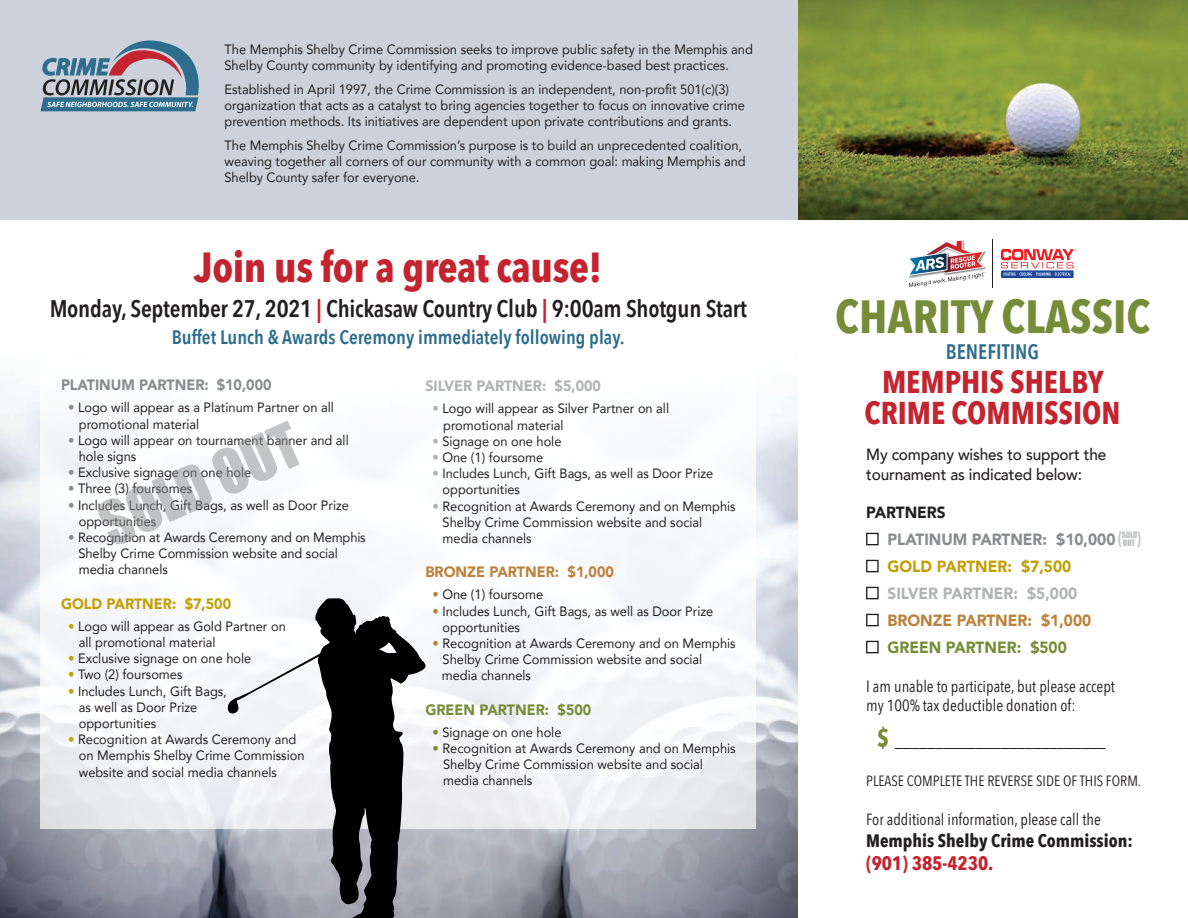
<style>
.page{position:relative;width:1188px;height:918px;background:#fff}
.page>*{position:absolute;margin:0;border:0;box-sizing:border-box;transform-origin:0 0}
.t1{font:700 46.5px "Avenir Next Condensed";color:#778c38}
.t2{font:700 42px "Avenir Next Condensed";letter-spacing:-.01em;color:#c3242f}
.t3{font:700 31.5px/31.5px "Avenir Next Condensed";color:#c3242f;text-align:center}
.t4{font:600 24px "Avenir Next Condensed";letter-spacing:-.01em;color:#231f20}
.t5{font:600 21px "Avenir Next Condensed";color:#2e6d8d}
.t6{font:600 19.5px "Avenir Next Condensed";color:#2e6d8d}
.t7{font:700 19.5px "Avenir Next Condensed";color:#c3242f}
.t8{font:700 18px "Avenir Next Condensed";color:#231f20}
.t9{font:16.2px/19.5px "Avenir Next Condensed";color:#231f20}
.t10{font:500 16.2px/19.5px "Avenir";letter-spacing:-.01em;color:#231f20;scale:.95 1}
.t11{font:900 16.2px "Avenir";color:#898c8d;scale:.95 1}
.t12{font:900 16.2px "Avenir";color:#b0b3b2;scale:.95 1}
.t13{font:900 16.2px "Avenir";color:#bc813a;scale:.95 1}
.t14{font:900 16.2px "Avenir";color:#c39f06;scale:.95 1}
.t15{font:900 16.2px "Avenir";color:#778c38;scale:.95 1}
.t16{font:900 16.2px "Avenir";color:#231f20;scale:.95 1}
.t17{font:900 15px "Avenir";color:#898c8d;scale:.95 1}
.t18{font:900 15px "Avenir";color:#b0b3b2;scale:.95 1}
.t19{font:900 15px "Avenir";color:#bc813a;scale:.95 1}
.t20{font:900 15px "Avenir";color:#c39f06;scale:.95 1}
.t21{font:900 15px "Avenir";color:#778c38;scale:.95 1}
.t22{font:14.85px "Avenir Next Condensed";color:#231f20}
.t23{font:13.5px/16.2px "Avenir";color:#231f20;scale:.95 1}
.t24{font:8.1px/8.1px "Impact";color:#898c8d;text-align:center;scale:.95 1}
.s1{color:#c3242f}
.s2{color:#898c8d}
.s3{color:#c39f06}
.s4{color:#b0b3b2}
.s5{color:#bc813a}
.s6{color:#778c38}
.s7{color:#231f20}
.s8{font-weight:700;font-size:25.65px;color:#778c38}
.s9{font-family:"Futura";font-weight:500;font-stretch:condensed;font-size:15px}
</style>
<div class="page">
<img style="left:797px;top:0;width:391px;height:219px">
<div style="left:0;top:0;width:797px;height:219px;background:#cdd1db"></div>
<img style="left:0;top:401px;width:797px;height:517px">
<div style="left:40px;top:232px;width:716px;height:596px;background:#fff"></div>
<svg style="left:41px;top:40px;width:158px;height:71px"></svg>
<svg style="left:228px;top:598px;width:198px;height:320px"></svg>
<svg style="left:98px;top:420px;width:202px;height:124px"></svg>
<div style="left:1001px;top:270px;width:73px;height:8px;background:#1a479b"></div>
<svg style="left:1001px;top:249px;width:76px;height:27px"></svg>
<hr style="left:992px;top:239px;width:1px;height:49px;background:#231f20">
<svg style="left:908px;top:240px;width:77px;height:47px"></svg>
<p class="t23" style="left:225px;top:41px;width:558px">The Memphis Shelby Crime Commission seeks to improve public safety in the Memphis and<br>Shelby County community by identifying and promoting evidence-based best practices.</p>
<p class="t23" style="left:225px;top:81px;width:549px">Established in April 1997, the Crime Commission is an independent, non-profit 501(c)(3) organization that acts as a catalyst to bring agencies together to focus on innovative crime prevention methods. Its initiatives are dependent upon private contributions and grants.</p>
<p class="t23" style="left:225px;top:137px;width:550px">The Memphis Shelby Crime Commission’s purpose is to build an unprecedented coalition, weaving together all corners of our community with a common goal: making Memphis and<br>Shelby County safer for everyone.</p>
<h2 class="t2" style="left:194px;top:242px;width:410px">Join us for a great cause!</h2>
<h3 class="t4" style="left:50px;top:287px;width:699px">Monday, September 27, 2021 <span class="s1">|</span> Chickasaw Country Club <span class="s1">|</span> 9:00am Shotgun Start</h3>
<h3 class="t6" style="left:172px;top:320px;width:455px">Buffet Lunch &amp; Awards Ceremony immediately following play.</h3>
<p class="t17" style="left:61px;top:372px;width:223px">PLATINUM PARTNER: $10,000</p>
<p class="t23" style="left:79px;top:399px;width:270px;text-indent:-11px"><span class="s2">•</span> Logo will appear as a Platinum Partner on all promotional material</p>
<p class="t23" style="left:79px;top:432px;width:286px;text-indent:-11px"><span class="s2">•</span> Logo will appear on tournament banner and all hole signs</p>
<p class="t23" style="left:68px;top:464px;width:194px"><span class="s2">•</span> Exclusive signage on one hole</p>
<p class="t23" style="left:68px;top:480px;width:132px"><span class="s2">•</span> Three (3) foursomes</p>
<p class="t23" style="left:79px;top:496px;width:286px;text-indent:-11px"><span class="s2">•</span> Includes Lunch, Gift Bags, as well as Door Prize opportunities</p>
<p class="t23" style="left:78px;top:529px;width:304px;text-indent:-10px"><span class="s2">•</span> Recognition at Awards Ceremony and on Memphis<br>Shelby Crime Commission website and social media channels</p>
<p class="t20" style="left:61px;top:591px;width:181px">GOLD PARTNER: $7,500</p>
<p class="t23" style="left:79px;top:618px;width:219px;text-indent:-11px"><span class="s3">•</span> Logo will appear as Gold Partner on all promotional material</p>
<p class="t23" style="left:68px;top:650px;width:194px"><span class="s3">•</span> Exclusive signage on one hole</p>
<p class="t23" style="left:68px;top:666px;width:122px"><span class="s3">•</span> Two (2) foursomes</p>
<p class="t23" style="left:79px;top:682px;width:157px;text-indent:-11px"><span class="s3">•</span> Includes Lunch, Gift Bags, as well as Door Prize opportunities</p>
<p class="t23" style="left:79px;top:731px;width:239px;text-indent:-11px"><span class="s3">•</span> Recognition at Awards Ceremony and on Memphis Shelby Crime Commission website and social media channels</p>
<p class="t18" style="left:425px;top:373px;width:186px">SILVER PARTNER: $5,000</p>
<p class="t23" style="left:443px;top:400px;width:239px;text-indent:-11px"><span class="s4">•</span> Logo will appear as Silver Partner on all promotional material</p>
<p class="t23" style="left:432px;top:433px;width:137px"><span class="s4">•</span> Signage on one hole</p>
<p class="t23" style="left:432px;top:449px;width:118px"><span class="s4">•</span> One (1) foursome</p>
<p class="t23" style="left:443px;top:465px;width:286px;text-indent:-10px"><span class="s4">•</span> Includes Lunch, Gift Bags, as well as Door Prize opportunities</p>
<p class="t23" style="left:443px;top:497px;width:310px;text-indent:-10px"><span class="s4">•</span> Recognition at Awards Ceremony and on Memphis<br>Shelby Crime Commission website and social media channels</p>
<p class="t19" style="left:425px;top:559px;width:200px">BRONZE PARTNER: $1,000</p>
<p class="t23" style="left:432px;top:586px;width:118px"><span class="s5">•</span> One (1) foursome</p>
<p class="t23" style="left:443px;top:602px;width:286px;text-indent:-10px"><span class="s5">•</span> Includes Lunch, Gift Bags, as well as Door Prize opportunities</p>
<p class="t23" style="left:442px;top:635px;width:311px;text-indent:-9px"><span class="s5">•</span> Recognition at Awards Ceremony and on Memphis<br>Shelby Crime Commission website and social media channels</p>
<p class="t21" style="left:425px;top:697px;width:176px">GREEN PARTNER: $500</p>
<p class="t23" style="left:432px;top:724px;width:137px"><span class="s6">•</span> Signage on one hole</p>
<p class="t23" style="left:443px;top:740px;width:309px;text-indent:-11px"><span class="s6">•</span> Recognition at Awards Ceremony and on Memphis<br>Shelby Crime Commission website and social media channels</p>
<h1 class="t1" style="left:835px;top:288px;width:316px">CHARITY CLASSIC</h1>
<h3 class="t5" style="left:946px;top:333px;width:95px">BENEFITING</h3>
<h3 class="t3" style="left:865px;top:366px;width:257px">MEMPHIS SHELBY<br>CRIME COMMISSION</h3>
<p class="t10" style="left:866px;top:444px;width:254px">My company wishes to support the tournament as indicated below:</p>
<p class="t16" style="left:866px;top:498px;width:85px">PARTNERS</p>
<p class="t11" style="left:866px;top:525px;width:264px"><span class="s7">■</span> PLATINUM PARTNER: $10,000</p>
<p class="t14" style="left:866px;top:552px;width:217px"><span class="s7">■</span> GOLD PARTNER: $7,500</p>
<p class="t12" style="left:866px;top:579px;width:224px"><span class="s7">■</span> SILVER PARTNER: $5,000</p>
<p class="t13" style="left:866px;top:606px;width:238px"><span class="s7">■</span> BRONZE PARTNER: $1,000</p>
<p class="t15" style="left:866px;top:633px;width:213px"><span class="s7">■</span> GREEN PARTNER: $500</p>
<p class="t9" style="left:866px;top:675px;width:250px">I am unable to participate, but please accept my 100% tax deductible donation of:</p>
<p class="t9" style="left:876px;top:731px;width:231px"><span class="s8">$</span> __________________________</p>
<p class="t22" style="left:866px;top:768px;width:276px">PLEASE COMPLETE THE REVERSE SIDE OF THIS FORM.</p>
<p class="t9" style="left:866px;top:809px;width:236px">For additional information, please call the</p>
<h3 class="t8" style="left:866px;top:829px;width:268px">Memphis Shelby Crime Commission:</h3>
<h3 class="t7" style="left:866px;top:851px;width:129px">(901) 385-4230.</h3>
<p class="t24" style="left:1118px;top:531px;width:27px"><span class="s9">(</span>SOLD<span class="s9">)<br></span>OUT</p>
</div>
